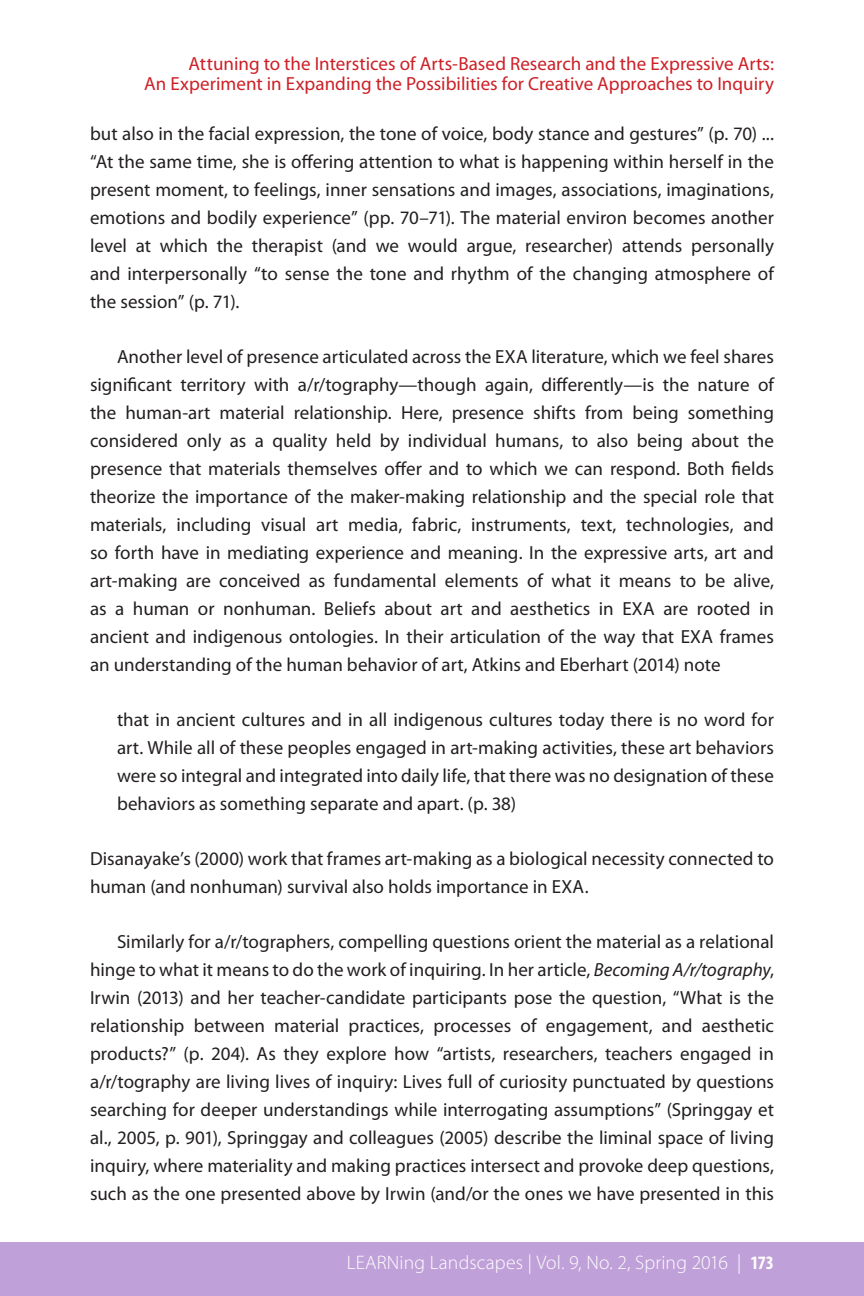
<style>
.page{position:relative;width:864px;height:1296px;background:#fff}
.page>*{position:absolute;margin:0;border:0;box-sizing:border-box;transform-origin:0 0}
.t1{font:300 19.6px "Myriad Pro";letter-spacing:.01em;color:#fff}
.texte_AVEC_indent_ga{font:19px/28px "Myriad Pro";color:#231f20;text-align:justify}
.retrait{font:19px/28px "Myriad Pro";letter-spacing:.005em;color:#231f20;text-align:justify}
.t2{font:19px/20px "Myriad Pro";color:#cd2027;text-align:right}
.texte_SANS_indent_AV{font:19px/28px "Myriad Pro";color:#231f20}
.s1{font-style:italic}
.s2{font-weight:700;font-stretch:condensed;font-size:19px}
</style>
<div class="page">
<div style="left:0;top:1242px;width:864px;height:54px;background:#c0a0d8"></div>
<p class="t2" style="left:144px;top:54px;width:631px">Attuning to the Interstices of Arts-Based Research and the Expressive Arts:<br>An Experiment in Expanding the Possibilities for Creative Approaches to Inquiry</p>
<p class="texte_AVEC_indent_ga" style="left:90px;top:120px;width:686px">but also in the facial expression, the tone of voice, body stance and gestures” (p. 70) ... “At the same time, she is offering attention to what is happening within herself in the present moment, to feelings, inner sensations and images, associations, imaginations, emotions and bodily experience” (pp. 70–71). The material environ becomes another level at which the therapist (and we would argue, researcher) attends personally and interpersonally “to sense the tone and rhythm of the changing atmosphere of the session” (p. 71).</p>
<p class="texte_AVEC_indent_ga" style="left:90px;top:343px;width:686px;text-indent:27px">Another level of presence articulated across the EXA literature, which we feel shares significant territory with a/r/tography—though again, differently—is the nature of the human-art material relationship. Here, presence shifts from being something considered only as a quality held by individual humans, to also being about the presence that materials themselves offer and to which we can respond. Both fields theorize the importance of the maker-making relationship and the special role that materials, including visual art media, fabric, instruments, text, technologies, and so forth have in mediating experience and meaning. In the expressive arts, art and art-making are conceived as fundamental elements of what it means to be alive, as a human or nonhuman. Beliefs about art and aesthetics in EXA are rooted in ancient and indigenous ontologies. In their articulation of the way that EXA frames an understanding of the human behavior of art, Atkins and Eberhart (2014) note</p>
<p class="retrait" style="left:117px;top:706px;width:659px">that in ancient cultures and in all indigenous cultures today there is no word for art. While all of these peoples engaged in art-making activities, these art behaviors were so integral and integrated into daily life, that there was no designation of these behaviors as something separate and apart. (p. 38)</p>
<p class="texte_SANS_indent_AV" style="left:90px;top:845px;width:685px">Disanayake’s (2000) work that frames art-making as a biological necessity connected to human (and nonhuman) survival also holds importance in EXA.</p>
<p class="texte_AVEC_indent_ga" style="left:90px;top:928px;width:686px;text-indent:27px">Similarly for a/r/tographers, compelling questions orient the material as a relational hinge to what it means to do the work of inquiring. In her article, <span class="s1">Becoming A/r/tography</span>, Irwin (2013) and her teacher-candidate participants pose the question, “What is the relationship between material practices, processes of engagement, and aesthetic products?” (p. 204). As they explore how “artists, researchers, teachers engaged in a/r/tography are living lives of inquiry: Lives full of curiosity punctuated by questions searching for deeper understandings while interrogating assumptions” (Springgay et al., 2005, p. 901), Springgay and colleagues (2005) describe the liminal space of living inquiry, where materiality and making practices intersect and provoke deep questions, such as the one presented above by Irwin (and/or the ones we have presented in this</p>
<p class="t1" style="left:347px;top:1252px;width:429px">LEARNing Landscapes | Vol. 9, No. 2, Spring 2016 | <span class="s2">173</span></p>
</div>
